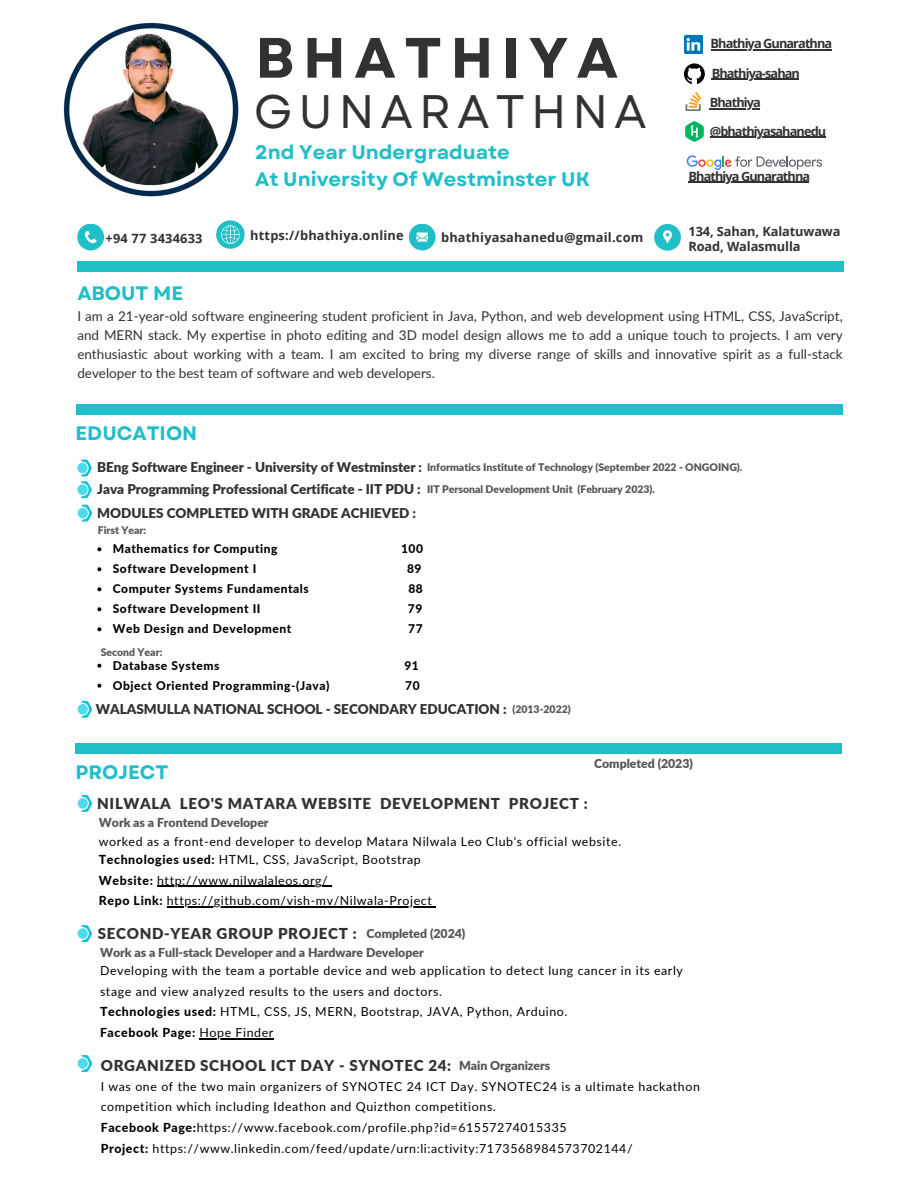
<style>
.page{position:relative;width:918px;height:1188px;background:#fff}
.page>*{position:absolute;margin:0;border:0;box-sizing:border-box;transform-origin:0 0}
.t1{font:700 56.7px "Garet";letter-spacing:.15em;color:#333132}
.t2{font:46.95px "Garet";letter-spacing:.13em;color:#333132}
.t3{font:700 19.5px/27px "Garet";color:#20bec6}
.t4{font:900 15px "Lato";letter-spacing:.045em;color:#333132}
.t5{font:13.5px/19px "Lato";color:#333132;text-align:justify}
.t6{font:900 13.5px "Lato";letter-spacing:-.005em;color:#333132}
.t7{font:700 12.75px "Open Sans";letter-spacing:-.07em;color:#333132}
.t8{font:700 12.75px "Open Sans";letter-spacing:.015em;color:#333132}
.t9{font:700 12.75px/14.9px "Open Sans";letter-spacing:-.01em;color:#333132}
.t10{font:12.45px/20.7px "Lato";letter-spacing:.045em;color:#000}
.t11{font:800 12.45px "Lato";letter-spacing:.045em;color:#000}
.t12{font:900 12.3px "Lato";letter-spacing:-.005em;color:#595456}
.t13{font:800 12px "Lato";letter-spacing:.045em;color:#000}
.t14{font:900 10.5px "Lato";letter-spacing:-.005em;color:#595456}
.s1{font-weight:800}
.s2{font-weight:400}
</style>
<div class="page">
<div style="left:409px;top:224px;width:27px;height:26px;background:#20bec6;border-radius:50%"></div>
<svg style="left:416px;top:233px;width:12px;height:9px"></svg>
<div style="left:654px;top:224px;width:27px;height:27px;background:#20bec6;border-radius:50%"></div>
<svg style="left:663px;top:230px;width:9px;height:14px"></svg>
<svg style="left:216px;top:220px;width:28px;height:29px"></svg>
<div style="left:77px;top:224px;width:27px;height:26px;background:#20bec6;border-radius:50%"></div>
<svg style="left:85px;top:231px;width:12px;height:12px"></svg>
<img style="left:63px;top:21px;width:177px;height:177px;border-radius:50%">
<div style="left:77px;top:262px;width:767px;height:10px;background:#20bec6"></div>
<div style="left:76px;top:405px;width:767px;height:10px;background:#20bec6"></div>
<svg style="left:97px;top:547px;width:4px;height:4px"></svg>
<svg style="left:97px;top:567px;width:4px;height:4px"></svg>
<svg style="left:97px;top:587px;width:4px;height:4px"></svg>
<svg style="left:97px;top:607px;width:4px;height:4px"></svg>
<svg style="left:97px;top:627px;width:4px;height:4px"></svg>
<svg style="left:97px;top:664px;width:4px;height:4px"></svg>
<svg style="left:97px;top:684px;width:4px;height:4px"></svg>
<div style="left:77px;top:463px;width:10px;height:10px;background:#4bdced;border-radius:50%"></div>
<svg style="left:81px;top:460px;width:11px;height:38px"></svg>
<div style="left:77px;top:484px;width:10px;height:11px;background:#4bdced;border-radius:50%"></div>
<svg style="left:81px;top:505px;width:11px;height:17px"></svg>
<div style="left:78px;top:508px;width:10px;height:10px;background:#4bdced;border-radius:50%"></div>
<svg style="left:81px;top:701px;width:11px;height:17px"></svg>
<div style="left:78px;top:704px;width:10px;height:11px;background:#4bdced;border-radius:50%"></div>
<div style="left:75px;top:743px;width:767px;height:10px;background:#20bec6"></div>
<hr style="left:199px;top:1038px;width:75px;height:1px;background:#000">
<hr style="left:157px;top:886px;width:171px;height:1px;background:#000">
<hr style="left:167px;top:906px;width:265px;height:1px;background:#000">
<img style="left:685px;top:93px;width:17px;height:18px">
<hr style="left:710px;top:108px;width:50px;height:1px;background:#333132">
<img style="left:685px;top:121px;width:19px;height:21px">
<hr style="left:710px;top:137px;width:115px;height:1px;background:#333132">
<svg style="left:684px;top:63px;width:21px;height:21px"></svg>
<hr style="left:712px;top:79px;width:87px;height:1px;background:#333132">
<svg style="left:684px;top:35px;width:19px;height:19px"></svg>
<hr style="left:711px;top:49px;width:120px;height:1px;background:#333132">
<svg style="left:687px;top:155px;width:135px;height:15px"></svg>
<hr style="left:689px;top:182px;width:120px;height:1px;background:#333132">
<svg style="left:81px;top:795px;width:11px;height:17px"></svg>
<div style="left:78px;top:798px;width:10px;height:11px;background:#4bdced;border-radius:50%"></div>
<svg style="left:81px;top:925px;width:11px;height:17px"></svg>
<div style="left:78px;top:928px;width:10px;height:11px;background:#4bdced;border-radius:50%"></div>
<svg style="left:81px;top:1055px;width:11px;height:17px"></svg>
<div style="left:78px;top:1058px;width:10px;height:11px;background:#4bdced;border-radius:50%"></div>
<h5 class="t1" style="left:255px;top:17px;width:364px">BHATHIYA</h5>
<p class="t2" style="left:254px;top:77px;width:395px">GUNARATHNA</p>
<p class="t3" style="left:255px;top:138px;width:336px">2nd Year Undergraduate<br>At University Of Westminster UK</p>
<p class="t7" style="left:711px;top:34px;width:123px">Bhathiya Gunarathna</p>
<p class="t7" style="left:712px;top:64px;width:90px">Bhathiya-sahan</p>
<p class="t7" style="left:710px;top:94px;width:53px">Bhathiya</p>
<p class="t7" style="left:710px;top:122px;width:118px">@bhathiyasahanedu</p>
<p class="t7" style="left:689px;top:167px;width:123px">Bhathiya Gunarathna</p>
<h2 class="t8" style="left:106px;top:229px;width:98px">+94 77 3434633</h2>
<h4 class="t8" style="left:250px;top:226px;width:155px">https://bhathiya.online</h4>
<p class="t8" style="left:441px;top:228px;width:204px">bhathiyasahanedu@gmail.com</p>
<h1 class="t9" style="left:689px;top:223px;width:153px">134, Sahan, Kalatuwawa<br>Road, Walasmulla</h1>
<p class="t3" style="left:77px;top:280px;width:107px">ABOUT ME</p>
<p class="t5" style="left:77px;top:306px;width:767px">I am a 21-year-old software engineering student proficient in Java, Python, and web development using HTML, CSS, JavaScript, and MERN stack. My expertise in photo editing and 3D model design allows me to add a unique touch to projects. I am very enthusiastic about working with a team. I am excited to bring my diverse range of skills and innovative spirit as a full-stack developer to the best team of software and web developers.</p>
<p class="t3" style="left:75px;top:420px;width:123px">EDUCATION</p>
<p class="t6" style="left:97px;top:458px;width:326px">BEng Software Engineer - University of Westminster :</p>
<p class="t14" style="left:427px;top:460px;width:317px">Informatics Institute of Technology (September 2022 - ONGOING).</p>
<p class="t6" style="left:97px;top:480px;width:325px">Java Programming Professional Certificate - IIT PDU :</p>
<p class="t14" style="left:427px;top:482px;width:229px">IIT Personal Development Unit (February 2023).</p>
<p class="t6" style="left:97px;top:505px;width:320px">MODULES COMPLETED WITH GRADE ACHIEVED :</p>
<p class="t13" style="left:113px;top:541px;width:166px">Mathematics for Computing</p>
<p class="t13" style="left:401px;top:541px;width:24px">100</p>
<p class="t13" style="left:113px;top:561px;width:145px">Software Development I</p>
<p class="t13" style="left:407px;top:561px;width:16px">89</p>
<p class="t13" style="left:113px;top:581px;width:198px">Computer Systems Fundamentals</p>
<p class="t13" style="left:408px;top:581px;width:16px">88</p>
<p class="t13" style="left:113px;top:601px;width:149px">Software Development II</p>
<p class="t13" style="left:408px;top:601px;width:16px">79</p>
<h3 class="t13" style="left:113px;top:621px;width:180px">Web Design and Development</h3>
<h3 class="t13" style="left:408px;top:621px;width:16px">77</h3>
<p class="t14" style="left:98px;top:524px;width:50px">First Year:</p>
<h3 class="t14" style="left:101px;top:646px;width:63px">Second Year:</h3>
<p class="t13" style="left:113px;top:658px;width:108px">Database Systems</p>
<p class="t13" style="left:404px;top:658px;width:16px">91</p>
<p class="t13" style="left:113px;top:678px;width:218px">Object Oriented Programming-(Java)</p>
<p class="t13" style="left:405px;top:678px;width:16px">70</p>
<p class="t6" style="left:96px;top:701px;width:412px">WALASMULLA NATIONAL SCHOOL - SECONDARY EDUCATION :</p>
<p class="t14" style="left:513px;top:703px;width:60px">(2013-2022)</p>
<p class="t3" style="left:75px;top:759px;width:95px">PROJECT</p>
<p class="t12" style="left:594px;top:756px;width:100px">Completed (2023)</p>
<p class="t4" style="left:97px;top:794px;width:492px">NILWALA LEO'S MATARA WEBSITE DEVELOPMENT PROJECT :</p>
<p class="t12" style="left:99px;top:815px;width:171px">Work as a Frontend Developer</p>
<p class="t10" style="left:99px;top:849px;width:324px"><span class="s1">Technologies used:</span> HTML, CSS, JavaScript, Bootstrap</p>
<p class="t10" style="left:99px;top:870px;width:230px"><span class="s1">Website:</span> http://www.nilwalaleos.org/</p>
<p class="t10" style="left:99px;top:890px;width:335px"><span class="s1">Repo Link:</span> https://github.com/vish-mv/Nilwala-Project</p>
<p class="t10" style="left:99px;top:830px;width:524px">worked as a front-end developer to develop Matara Nilwala Leo Club's official website.</p>
<p class="t12" style="left:367px;top:926px;width:100px">Completed (2024)</p>
<p class="t4" style="left:98px;top:925px;width:260px">SECOND-YEAR GROUP PROJECT :</p>
<p class="t12" style="left:100px;top:945px;width:325px">Work as a Full-stack Developer and a Hardware Developer</p>
<p class="t10" style="left:100px;top:960px;width:584px">Developing with the team a portable device and web application to detect lung cancer in its early</p>
<p class="t10" style="left:100px;top:981px;width:344px">stage and view analyzed results to the users and doctors.</p>
<p class="t10" style="left:100px;top:1001px;width:469px"><span class="s1">Technologies used:</span> HTML, CSS, JS, MERN, Bootstrap, JAVA, Python, Arduino.</p>
<h6 class="t11" style="left:100px;top:1025px;width:175px">Facebook Page: <span class="s2">Hope Finder</span></h6>
<h6 class="t4" style="left:101px;top:1057px;width:352px">ORGANIZED SCHOOL ICT DAY - SYNOTEC 24:</h6>
<p class="t12" style="left:459px;top:1058px;width:93px">Main Organizers</p>
<h3 class="t10" style="left:101px;top:1075px;width:601px">I was one of the two main organizers of SYNOTEC 24 ICT Day. SYNOTEC24 is a ultimate hackathon competition which including Ideathon and Quizthon competitions.</h3>
<p class="t10" style="left:101px;top:1117px;width:467px"><span class="s1">Facebook Page:</span>https://www.facebook.com/profile.php?id=61557274015335</p>
<p class="t10" style="left:101px;top:1137px;width:533px"><span class="s1">Project:</span> https://www.linkedin.com/feed/update/urn:li:activity:7173568984573702144/</p>
</div>
